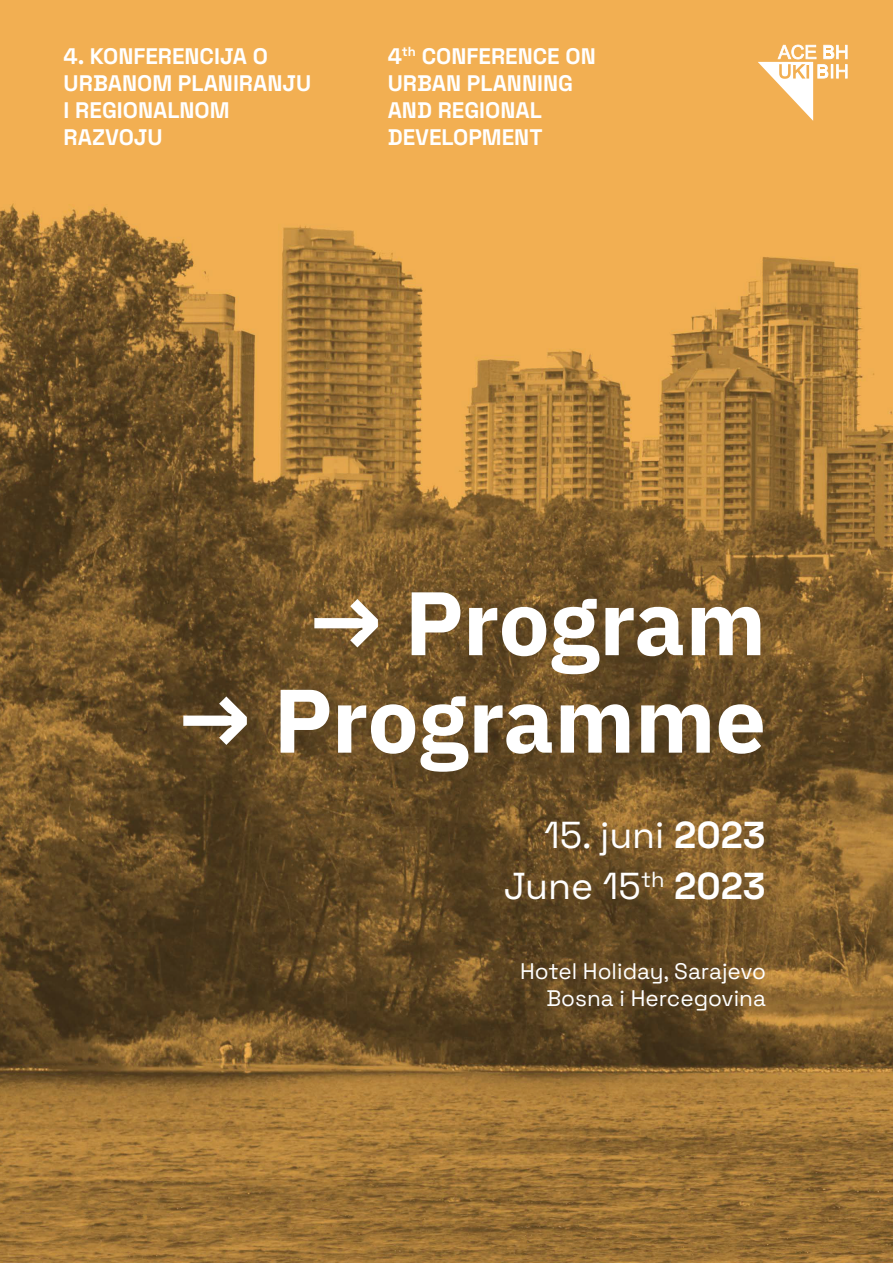
<style>
.page{position:relative;width:893px;height:1263px;background:#fff}
.page>*{position:absolute;margin:0;border:0;box-sizing:border-box;transform-origin:0 0}
.t1{font:700 90px "IBM Plex Sans";color:#fff}
.t2{font:37.5px/51.4px "Space Grotesk";color:#fff;text-align:right}
.t3{font:700 22.5px/27px "Space Grotesk";color:#fff}
.t4{font:22.5px/27px "Space Grotesk";color:#fff;text-align:right}
.s1{font-family:"Space Grotesk"}
.s2{font-weight:700}
</style>
<div class="page">
<img style="left:0;top:0;width:893px;height:1263px">
<svg style="left:758px;top:45px;width:90px;height:76px"></svg>
<p class="t3" style="left:64px;top:41px;width:249px">4. KONFERENCIJA O<br>URBANOM PLANIRANJU<br>I REGIONALNOM<br>RAZVOJU</p>
<p class="t3" style="left:388px;top:41px;width:210px">4<sup>th</sup> CONFERENCE ON<br>URBAN PLANNING<br>AND REGIONAL<br>DEVELOPMENT</p>
<h1 class="t1" style="left:310px;top:552px;width:458px"><span class="s1">→</span> Program</h1>
<h1 class="t1" style="left:179px;top:649px;width:589px"><span class="s1">→</span> Programme</h1>
<h2 class="t2" style="left:504px;top:807px;width:264px">15. juni <span class="s2">2023<br></span>June 15<sup>th</sup> <span class="s2">2023</span></h2>
<p class="t4" style="left:520px;top:956px;width:247px">Hotel Holiday, Sarajevo<br>Bosna i Hercegovina</p>
</div>
